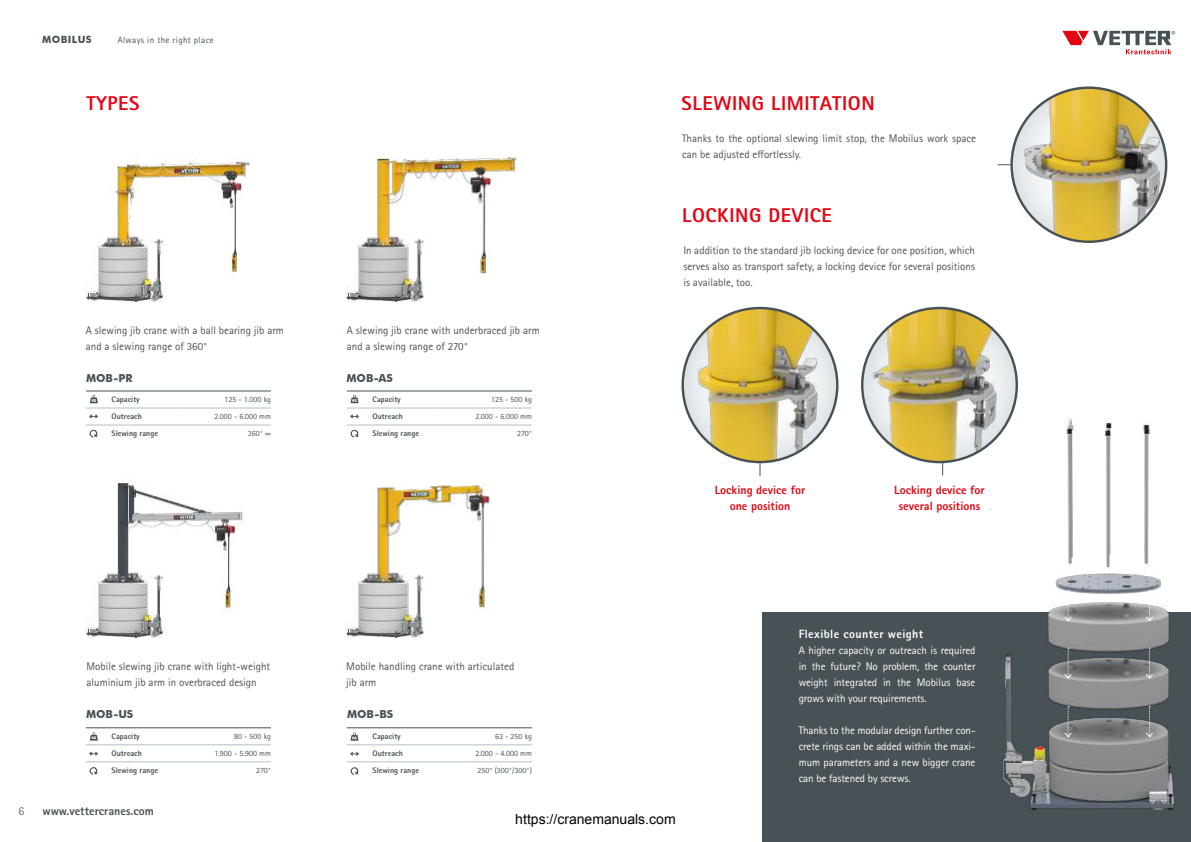
<style>
.page{position:relative;width:1191px;height:842px;background:#fff}
.page>*{position:absolute;margin:0;border:0;box-sizing:border-box;transform-origin:0 0}
.t1{font:800 20px "Rotis Sans Serif Pro Cyr";letter-spacing:.03em;color:#e30513}
.t2{font:800 12px/16px "Rotis Sans Serif Pro Cyr";color:#e30513;text-align:center}
.t3{font:800 12px "Rotis Sans Serif Pro Cyr";letter-spacing:.03em;color:#fff}
.t4{font:800 12px "Rotis Sans Serif Pro Cyr";color:#485155}
.t5{font:300 12px "Rotis Sans Serif Pro Cyr";color:#485155}
.t6{font:11px/16px "Rotis Sans Serif Pro Cyr";color:#485155}
.t7{font:11px/16px "Rotis Sans Serif Pro Cyr";letter-spacing:-.01em;color:#fff;text-align:justify}
.t8{font:700 11px "Futura BT";color:#485155}
.t9{font:700 10px "Futura BT";letter-spacing:.04em;color:#485155}
.t10{font:9px "Rotis Sans Serif Pro Cyr";letter-spacing:.04em;color:#485155}
.t11{font:8px "Rotis Sans Serif Pro Cyr";color:#485155}
.t12{font:800 8px "Rotis Sans Serif Pro Cyr";color:#485155}
</style>
<div class="page">
<div style="left:763px;top:612px;width:428px;height:230px;background:#485155"></div>
<svg style="left:1062px;top:31px;width:113px;height:23px"></svg>
<svg style="left:998px;top:164px;width:12px;height:1px"></svg>
<img style="left:1011px;top:88px;width:155px;height:154px;border-radius:77px">
<img style="left:682px;top:308px;width:155px;height:154px;border-radius:77px">
<img style="left:862px;top:308px;width:154px;height:154px;border-radius:77px">
<svg style="left:759px;top:463px;width:1px;height:13px"></svg>
<svg style="left:942px;top:463px;width:1px;height:12px"></svg>
<img style="left:85px;top:159px;width:168px;height:143px">
<img style="left:85px;top:477px;width:159px;height:161px">
<img style="left:345px;top:157px;width:174px;height:145px">
<img style="left:345px;top:485px;width:145px;height:153px">
<img style="left:993px;top:419px;width:182px;height:391px">
<svg style="left:1064px;top:648px;width:8px;height:31px"></svg>
<svg style="left:1145px;top:648px;width:8px;height:31px"></svg>
<svg style="left:1064px;top:590px;width:8px;height:31px"></svg>
<svg style="left:1145px;top:590px;width:8px;height:31px"></svg>
<svg style="left:1064px;top:706px;width:8px;height:31px"></svg>
<svg style="left:1145px;top:706px;width:8px;height:31px"></svg>
<svg style="left:347px;top:390px;width:185px;height:48px"></svg>
<svg style="left:347px;top:727px;width:185px;height:48px"></svg>
<svg style="left:86px;top:390px;width:185px;height:48px"></svg>
<svg style="left:86px;top:727px;width:185px;height:48px"></svg>
<p class="t9" style="left:42px;top:33px;width:51px">MOBILUS</p>
<p class="t10" style="left:118px;top:34px;width:98px">Always in the right place</p>
<h1 class="t1" style="left:86px;top:90px;width:55px">TYPES</h1>
<p class="t6" style="left:86px;top:322px;width:200px">A slewing jib crane with a ball bearing jib arm and a slewing range of 360°</p>
<p class="t6" style="left:347px;top:322px;width:194px">A slewing jib crane with underbraced jib arm and a slewing range of 270°</p>
<p class="t8" style="left:86px;top:371px;width:48px">MOB-PR</p>
<p class="t8" style="left:346px;top:371px;width:48px">MOB-AS</p>
<p class="t12" style="left:112px;top:394px;width:30px">Capacity</p>
<p class="t11" style="left:224px;top:395px;width:48px">125 - 1.000 kg</p>
<p class="t12" style="left:112px;top:411px;width:32px">Outreach</p>
<p class="t11" style="left:214px;top:412px;width:58px">2.000 - 6.000 mm</p>
<p class="t12" style="left:112px;top:428px;width:48px">Slewing range</p>
<p class="t11" style="left:248px;top:429px;width:25px">360° ∞</p>
<p class="t12" style="left:372px;top:394px;width:30px">Capacity</p>
<p class="t11" style="left:491px;top:395px;width:42px">125 - 500 kg</p>
<p class="t12" style="left:372px;top:411px;width:32px">Outreach</p>
<p class="t11" style="left:475px;top:412px;width:58px">2.000 - 6.000 mm</p>
<p class="t12" style="left:372px;top:428px;width:48px">Slewing range</p>
<p class="t11" style="left:517px;top:429px;width:16px">270°</p>
<p class="t6" style="left:86px;top:658px;width:185px">Mobile slewing jib crane with light-weight aluminium jib arm in overbraced design</p>
<p class="t6" style="left:346px;top:658px;width:170px">Mobile handling crane with articulated jib arm</p>
<p class="t8" style="left:86px;top:707px;width:49px">MOB-US</p>
<p class="t12" style="left:112px;top:731px;width:30px">Capacity</p>
<p class="t11" style="left:234px;top:732px;width:38px">80 - 500 kg</p>
<p class="t12" style="left:112px;top:748px;width:32px">Outreach</p>
<p class="t11" style="left:214px;top:749px;width:58px">1.900 - 5.900 mm</p>
<p class="t12" style="left:112px;top:765px;width:48px">Slewing range</p>
<p class="t11" style="left:256px;top:766px;width:16px">270°</p>
<p class="t5" style="left:19px;top:804px;width:7px">6</p>
<p class="t4" style="left:43px;top:804px;width:113px">www.vettercranes.com</p>
<p class="t8" style="left:347px;top:707px;width:48px">MOB-BS</p>
<p class="t12" style="left:372px;top:731px;width:30px">Capacity</p>
<p class="t11" style="left:495px;top:732px;width:38px">63 - 250 kg</p>
<p class="t12" style="left:372px;top:748px;width:32px">Outreach</p>
<p class="t11" style="left:475px;top:749px;width:58px">2.000 - 4.000 mm</p>
<p class="t12" style="left:372px;top:765px;width:48px">Slewing range</p>
<p class="t11" style="left:477px;top:766px;width:56px">250° (300°/300°)</p>
<h1 class="t1" style="left:681px;top:90px;width:195px">SLEWING LIMITATION</h1>
<p class="t6" style="left:682px;top:130px;width:295px">Thanks to the optional slewing limit stop, the Mobilus work space can be adjusted effortlessly.</p>
<h1 class="t1" style="left:682px;top:202px;width:151px">LOCKING DEVICE</h1>
<p class="t6" style="left:683px;top:242px;width:293px;text-align:justify">In addition to the standard jib locking device for one position, which serves also as transport safety, a locking device for several positions is available, too.</p>
<p class="t2" style="left:714px;top:481px;width:92px">Locking device for one position</p>
<p class="t2" style="left:894px;top:481px;width:92px">Locking device for several positions</p>
<p class="t3" style="left:798px;top:626px;width:126px">Flexible counter weight</p>
<p class="t7" style="left:798px;top:642px;width:178px">A higher capacity or outreach is required in the future? No problem, the counter weight integrated in the Mobilus base grows with your requirements.</p>
<p class="t7" style="left:798px;top:722px;width:178px">Thanks to the modular design further con&shy;crete rings can be added within the maxi&shy;mum parameters and a new bigger crane can be fastened by screws.</p>
</div>
